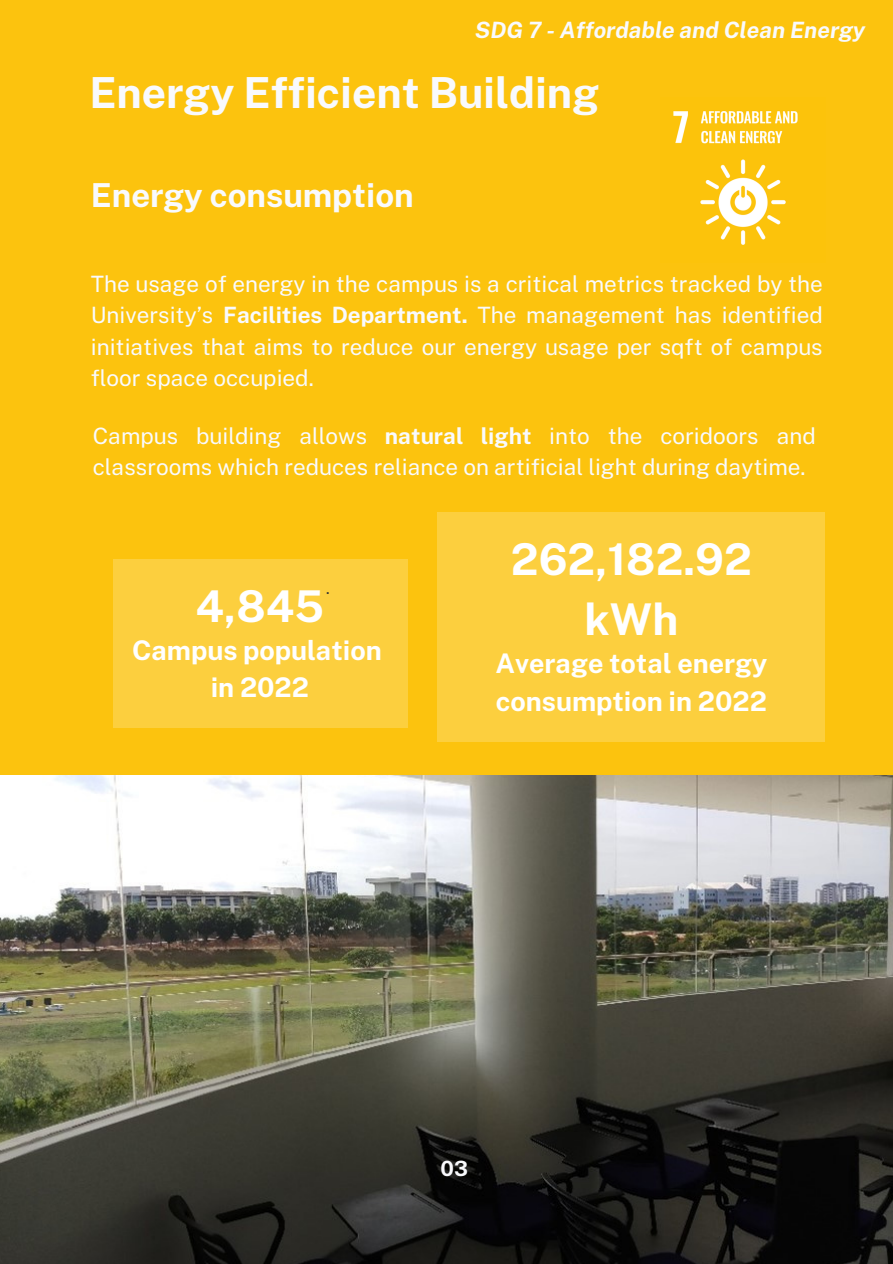
<style>
.page{position:relative;width:893px;height:1264px;background:#fff}
.page>*{position:absolute;margin:0;border:0;box-sizing:border-box;transform-origin:0 0}
.t1{font:700 43.8px/60.8px "Public Sans";color:#fff;text-align:center}
.t2{font:700 42.75px "Public Sans";color:#f9fafd}
.t3{font:700 33px "Public Sans";color:#f9fafd}
.t4{font:700 27px/37.2px "Public Sans";color:#fff;text-align:center}
.t5{font:22.5px/31.5px "Public Sans";color:#f9fafd;text-align:justify}
.t6{font:italic 700 22.5px "Public Sans";color:#f9fafd}
.t7{font:700 21px "Public Sans";color:#f9fafd}
.t8{font:15.9px "Public Sans";color:#000}
.s1{font-weight:700}
</style>
<div class="page">
<div style="left:0;top:0;width:892px;height:1263px;background:#fcc30e"></div>
<img style="left:0;top:775px;width:892px;height:488px">
<img style="left:673px;top:111px;width:125px;height:134px">
<div style="left:112px;top:560px;width:295px;height:168px;background:#fccf3e"></div>
<div style="left:437px;top:512px;width:388px;height:229px;background:#fccf3e"></div>
<p class="t6" style="left:475px;top:15px;width:392px">SDG 7 - Affordable and Clean Energy</p>
<h2 class="t2" style="left:89px;top:62px;width:511px">Energy Efficient Building</h2>
<h3 class="t3" style="left:91px;top:171px;width:324px">Energy consumption</h3>
<p class="t5" style="left:91px;top:266px;width:733px">The usage of energy in the campus is a critical metrics tracked by the University’s <span class="s1">Facilities Department.</span> The management has identified initiatives that aims to reduce our energy usage per sqft of campus floor space occupied.</p>
<p class="t5" style="left:93px;top:418px;width:724px">Campus building allows <span class="s1">natural light</span> into the coridoors and classrooms which reduces reliance on artificial light during daytime.</p>
<h1 class="t1" style="left:195px;top:573px;width:130px">4,845</h1>
<p class="t8" style="left:326px;top:577px;width:5px">.</p>
<p class="t4" style="left:132px;top:630px;width:251px">Campus population in 2022</p>
<h1 class="t1" style="left:511px;top:525px;width:242px">262,182.92 kWh</h1>
<p class="t4" style="left:495px;top:643px;width:273px;text-align:left">Average total energy consumption in 2022</p>
<p class="t7" style="left:440px;top:1152px;width:29px">03</p>
</div>
